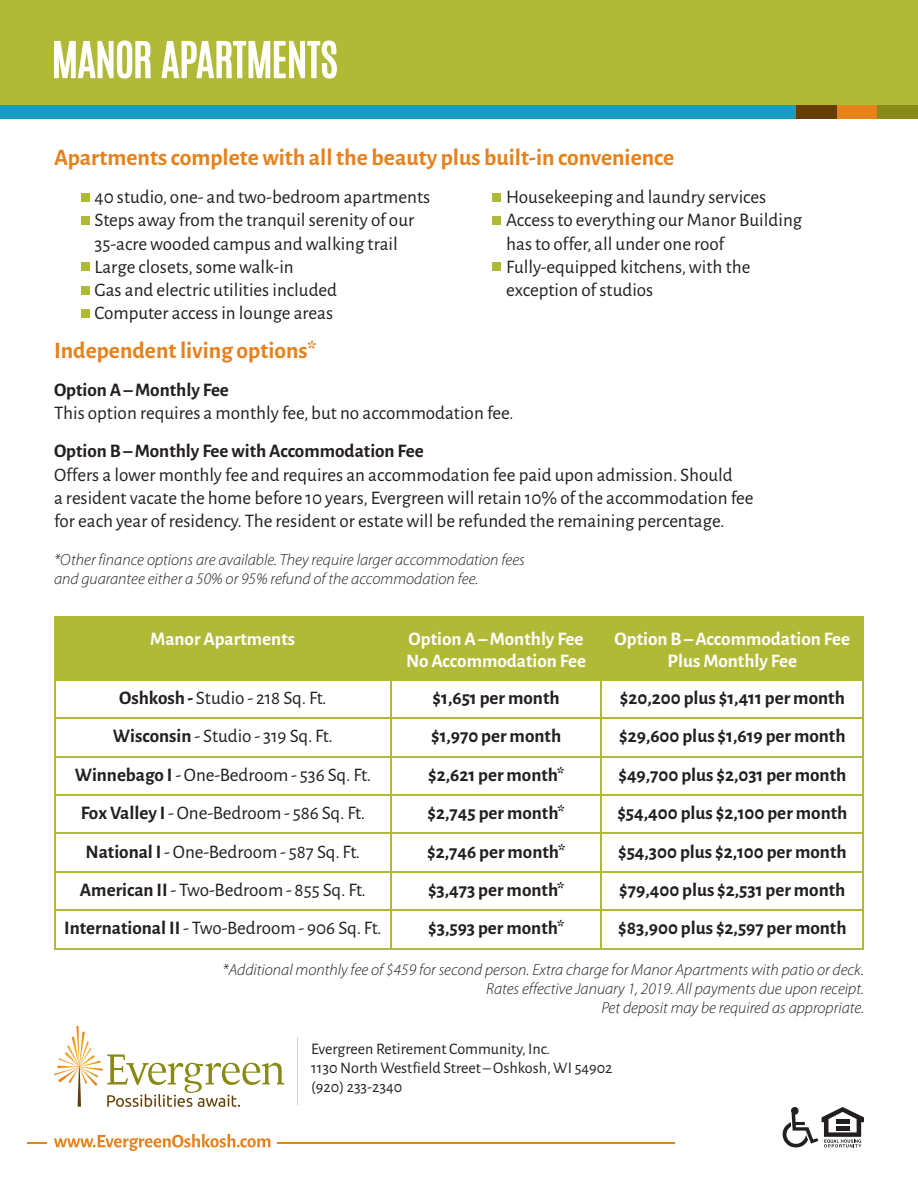
<style>
.page{position:relative;width:918px;height:1188px;background:#fff}
.page>*{position:absolute;margin:0;border:0;box-sizing:border-box;transform-origin:0 0}
.t1{font:700 23.7px "Alegreya Sans";color:#e6811b}
.t2{font:19.2px/23.2px "Alegreya Sans";color:#231f20}
.t3{font:700 19.2px "Alegreya Sans";color:#231f20}
.t4{font:700 19.2px/21.8px "Alegreya Sans";color:#fff}
.t5{font:italic 300 16.2px/18.8px "Myriad Pro";color:#231f20}
.t6{font:16.2px "Alegreya Sans";color:#231f20}
.s1{font-weight:700}
</style>
<div class="page">
<div style="left:0;top:0;width:918px;height:112px;background:#b0ba36"></div>
<div style="left:0;top:106px;width:918px;height:13px;background:#189cc0"></div>
<hr style="left:27px;top:1142px;width:648px;height:2px;background:#e6811b">
<div style="left:47px;top:1140px;width:230px;height:6px;background:#fff"></div>
<svg style="left:783px;top:1107px;width:81px;height:40px"></svg>
<hr style="left:298px;top:1037px;width:1px;height:68px;background:#d1d2d4">
<svg style="left:54px;top:1134px;width:216px;height:17px"></svg>
<div style="left:796px;top:106px;width:122px;height:13px;background:#633e00"></div>
<div style="left:837px;top:106px;width:81px;height:13px;background:#e6811b"></div>
<div style="left:878px;top:106px;width:40px;height:13px;background:#898a16"></div>
<div style="left:54px;top:616px;width:810px;height:64px;background:#b0ba36"></div>
<hr style="left:54px;top:717px;width:810px;height:2px;background:#b0ba36">
<hr style="left:54px;top:756px;width:810px;height:1px;background:#b0ba36">
<hr style="left:54px;top:794px;width:810px;height:2px;background:#b0ba36">
<hr style="left:54px;top:833px;width:810px;height:1px;background:#b0ba36">
<hr style="left:54px;top:871px;width:810px;height:2px;background:#b0ba36">
<hr style="left:54px;top:910px;width:810px;height:1px;background:#b0ba36">
<hr style="left:54px;top:948px;width:810px;height:1px;background:#b0ba36">
<hr style="left:54px;top:616px;width:1px;height:333px;background:#b0ba36">
<hr style="left:391px;top:616px;width:1px;height:333px;background:#b0ba36">
<hr style="left:600px;top:616px;width:1px;height:333px;background:#b0ba36">
<hr style="left:863px;top:616px;width:1px;height:333px;background:#b0ba36">
<svg style="left:54px;top:40px;width:97px;height:39px"></svg>
<svg style="left:161px;top:40px;width:176px;height:39px"></svg>
<div style="left:81px;top:193px;width:8px;height:8px;background:#b0ba36"></div>
<div style="left:81px;top:216px;width:8px;height:8px;background:#b0ba36"></div>
<div style="left:81px;top:263px;width:8px;height:8px;background:#b0ba36"></div>
<div style="left:81px;top:286px;width:8px;height:8px;background:#b0ba36"></div>
<div style="left:81px;top:309px;width:8px;height:8px;background:#b0ba36"></div>
<div style="left:493px;top:193px;width:8px;height:8px;background:#b0ba36"></div>
<div style="left:493px;top:216px;width:8px;height:8px;background:#b0ba36"></div>
<div style="left:493px;top:263px;width:8px;height:8px;background:#b0ba36"></div>
<svg style="left:54px;top:1026px;width:230px;height:81px"></svg>
<p class="t1" style="left:54px;top:140px;width:622px">Apartments complete with all the beauty plus built-in convenience</p>
<p class="t2" style="left:95px;top:185px;width:337px">40 studio, one- and two-bedroom apartments</p>
<p class="t2" style="left:506px;top:185px;width:262px">Housekeeping and laundry services</p>
<p class="t2" style="left:95px;top:208px;width:321px">Steps away from the tranquil serenity of our</p>
<p class="t2" style="left:506px;top:208px;width:297px">Access to everything our Manor Building</p>
<p class="t2" style="left:95px;top:231px;width:305px">35-acre wooded campus and walking trail</p>
<p class="t2" style="left:506px;top:231px;width:220px">has to offer, all under one roof</p>
<p class="t2" style="left:95px;top:254px;width:201px">Large closets, some walk-in</p>
<p class="t2" style="left:506px;top:254px;width:246px">Fully-equipped kitchens, with the</p>
<p class="t2" style="left:95px;top:278px;width:244px">Gas and electric utilities included</p>
<p class="t2" style="left:506px;top:278px;width:149px">exception of studios</p>
<p class="t2" style="left:95px;top:301px;width:240px">Computer access in lounge areas</p>
<p class="t1" style="left:54px;top:333px;width:264px">Independent living options*</p>
<p class="t3" style="left:54px;top:376px;width:176px">Option A – Monthly Fee</p>
<p class="t2" style="left:54px;top:401px;width:461px">This option requires a monthly fee, but no accommodation fee.</p>
<p class="t3" style="left:54px;top:437px;width:371px">Option B – Monthly Fee with Accommodation Fee</p>
<p class="t2" style="left:54px;top:462px;width:701px">Offers a lower monthly fee and requires an accommodation fee paid upon admission. Should<br>a resident vacate the home before 10 years, Evergreen will retain 10% of the accommodation fee for each year of residency. The resident or estate will be refunded the remaining percentage.</p>
<p class="t5" style="left:54px;top:551px;width:472px">*Other finance options are available. They require larger accommodation fees and guarantee either a 50% or 95% refund of the accommodation fee.</p>
<p class="t4" style="left:150px;top:627px;width:146px">Manor Apartments</p>
<p class="t4" style="left:406px;top:627px;width:182px">Option A – Monthly Fee<br>No Accommodation Fee</p>
<p class="t4" style="left:615px;top:627px;width:237px">Option B – Accommodation Fee</p>
<p class="t4" style="left:668px;top:648px;width:131px">Plus Monthly Fee</p>
<p class="t2" style="left:119px;top:685px;width:209px"><span class="s1">Oshkosh -</span> Studio - 218 Sq. Ft.</p>
<p class="t2" style="left:113px;top:724px;width:221px"><span class="s1">Wisconsin</span> - Studio - 319 Sq. Ft.</p>
<p class="t2" style="left:75px;top:762px;width:298px"><span class="s1">Winnebago I</span> - One-Bedroom - 536 Sq. Ft.</p>
<p class="t3" style="left:433px;top:684px;width:129px">$1,651 per month</p>
<p class="t3" style="left:431px;top:722px;width:132px">$1,970 per month</p>
<p class="t3" style="left:428px;top:760px;width:138px">$2,621 per month*</p>
<p class="t3" style="left:620px;top:684px;width:226px">$20,200 plus $1,411 per month</p>
<p class="t3" style="left:619px;top:722px;width:228px">$29,600 plus $1,619 per month</p>
<p class="t3" style="left:618px;top:760px;width:229px">$49,700 plus $2,031 per month</p>
<p class="t2" style="left:81px;top:800px;width:286px"><span class="s1">Fox Valley I</span> - One-Bedroom - 586 Sq. Ft.</p>
<p class="t3" style="left:428px;top:799px;width:139px">$2,745 per month*</p>
<p class="t3" style="left:617px;top:799px;width:231px">$54,400 plus $2,100 per month</p>
<p class="t2" style="left:86px;top:839px;width:276px"><span class="s1">National I</span> - One-Bedroom - 587 Sq. Ft.</p>
<p class="t3" style="left:427px;top:837px;width:140px">$2,746 per month*</p>
<p class="t3" style="left:618px;top:837px;width:230px">$54,300 plus $2,100 per month</p>
<p class="t2" style="left:80px;top:877px;width:288px"><span class="s1">American II</span> - Two-Bedroom - 855 Sq. Ft.</p>
<p class="t3" style="left:428px;top:876px;width:138px">$3,473 per month*</p>
<p class="t3" style="left:619px;top:876px;width:228px">$79,400 plus $2,531 per month</p>
<p class="t2" style="left:64px;top:916px;width:319px"><span class="s1">International II</span> - Two-Bedroom - 906 Sq. Ft.</p>
<p class="t3" style="left:428px;top:914px;width:138px">$3,593 per month*</p>
<p class="t3" style="left:618px;top:914px;width:230px">$83,900 plus $2,597 per month</p>
<p class="t5" style="left:222px;top:960px;width:643px">*Additional monthly fee of $459 for second person. Extra charge for Manor Apartments with patio or deck.</p>
<p class="t5" style="left:486px;top:979px;width:379px;text-align:right">Rates effective January 1, 2019. All payments due upon receipt.<br>Pet deposit may be required as appropriate.</p>
<p class="t6" style="left:311px;top:1038px;width:240px">Evergreen Retirement Community, Inc.</p>
<p class="t6" style="left:311px;top:1057px;width:303px">1130 North Westfield Street – Oshkosh, WI 54902</p>
<p class="t6" style="left:311px;top:1075px;width:93px">(920) 233-2340</p>
</div>
